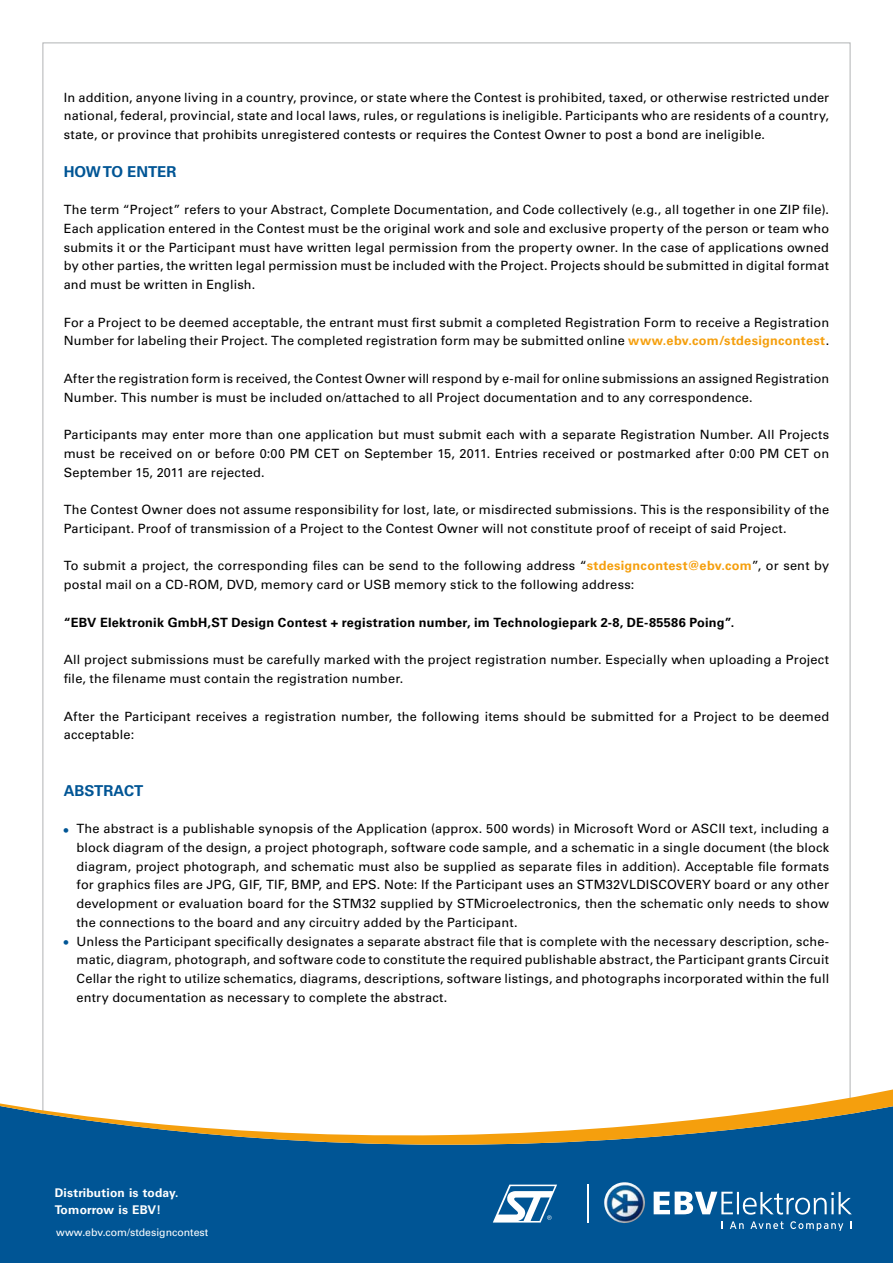
<style>
.page{position:relative;width:893px;height:1263px;background:#fff}
.page>*{position:absolute;margin:0;border:0;box-sizing:border-box;transform-origin:0 0}
.t1{font:700 15px "Univers LT Std";color:#005595}
.t2{font:12.75px/18.8px "Univers LT Std";letter-spacing:.015em;color:#000}
.t3{font:700 12.75px "Univers LT Std";letter-spacing:.02em;color:#000}
.t4{font:700 12px/16.5px "Univers LT Std";letter-spacing:.02em;color:#fff}
.t5{font:10.5px "Univers LT Std";color:#fff}
.s1{font-weight:700;color:#f59f0d}
.s2{color:#005595}
</style>
<div class="page">
<div style="left:0;top:1145px;width:893px;height:118px;background:#005595"></div>
<svg style="left:0;top:1086px;width:893px;height:59px"></svg>
<img style="left:604px;top:1182px;width:41px;height:41px">
<hr style="left:737px;top:1192px;width:2px;height:22px;background:#fff">
<svg style="left:743px;top:1192px;width:109px;height:22px;background:#3c7dae"></svg>
<svg style="left:654px;top:1191px;width:79px;height:23px"></svg>
<svg style="left:730px;top:1221px;width:14px;height:8px"></svg>
<svg style="left:750px;top:1221px;width:33px;height:8px"></svg>
<svg style="left:790px;top:1221px;width:53px;height:10px"></svg>
<hr style="left:587px;top:1184px;width:1px;height:38px;background:#fff">
<svg style="left:493px;top:1184px;width:64px;height:38px"></svg>
<p class="t2" style="left:64px;top:88px;width:767px;text-align:justify">In addition, anyone living in a country, province, or state where the Contest is prohibited, taxed, or otherwise restricted under national, federal, provincial, state and local laws, rules, or regulations is ineligible. Participants who are residents of a country, state, or province that prohibits unregistered contests or requires the Contest Owner to post a bond are ineligible.</p>
<p class="t1" style="left:64px;top:163px;width:114px">Howto Enter</p>
<p class="t2" style="left:64px;top:200px;width:767px;text-align:justify">The term “Project” refers to your Abstract, Complete Documentation, and Code collectively (e.g., all together in one ZIP file).<br>Each application entered in the Contest must be the original work and sole and exclusive property of the person or team who submits it or the Participant must have written legal permission from the property owner. In the case of applications owned by other parties, the written legal permission must be included with the Project. Projects should be submitted in digital format and must be written in English.</p>
<p class="t2" style="left:64px;top:313px;width:767px">For a Project to be deemed acceptable, the entrant must first submit a completed Registration Form to receive a Registration<br>Number for labeling their Project. The completed registration form may be submitted online <span class="s1">www.ebv.com/stdesigncontest</span>.</p>
<p class="t2" style="left:64px;top:369px;width:767px">After the registration form is received, the Contest Owner will respond by e-mail for online submissions an assigned Registration<br>Number. This number is must be included on/attached to all Project documentation and to any correspondence.</p>
<p class="t2" style="left:64px;top:425px;width:767px;text-align:justify">Participants may enter more than one application but must submit each with a separate Registration Number. All Projects must be received on or before 0:00 PM CET on September 15, 2011. Entries received or postmarked after 0:00 PM CET on September 15, 2011 are rejected.</p>
<p class="t2" style="left:64px;top:500px;width:767px">The Contest Owner does not assume responsibility for lost, late, or misdirected submissions. This is the responsibility of the<br>Participant. Proof of transmission of a Project to the Contest Owner will not constitute proof of receipt of said Project.</p>
<p class="t2" style="left:64px;top:557px;width:767px">To submit a project, the corresponding files can be send to the following address “<span class="s1">stdesigncontest@ebv.com</span>”, or sent by postal mail on a CD-ROM, DVD, memory card or USB memory stick to the following address:</p>
<p class="t3" style="left:64px;top:615px;width:672px">“EBV Elektronik GmbH,ST Design Contest + registration number, im Technologiepark 2-8, DE-85586 Poing”.</p>
<p class="t2" style="left:64px;top:650px;width:767px">All project submissions must be carefully marked with the project registration number. Especially when uploading a Project file, the filename must contain the registration number.</p>
<p class="t2" style="left:64px;top:707px;width:767px">After the Participant receives a registration number, the following items should be submitted for a Project to be deemed acceptable:</p>
<p class="t1" style="left:64px;top:781px;width:78px">Ab st ract</p>
<p class="t2" style="left:77px;top:819px;width:754px;text-align:justify;text-indent:-13px"><span class="s2">•</span> The abstract is a publishable synopsis of the Application (approx. 500 words) in Microsoft Word or ASCII text, including a block diagram of the design, a project photograph, software code sample, and a schematic in a single document (the block diagram, project photograph, and schematic must also be supplied as separate files in addition). Acceptable file formats for graphics files are JPG, GIF, TIF, BMP, and EPS. Note: If the Participant uses an STM32VLDISCOVERY board or any other development or evaluation board for the STM32 supplied by STMicroelectronics, then the schematic only needs to show the connections to the board and any circuitry added by the Participant.</p>
<p class="t2" style="left:77px;top:932px;width:754px;text-align:justify;text-indent:-13px"><span class="s2">•</span> Unless the Participant specifically designates a separate abstract file that is complete with the necessary description, sche&shy;matic, diagram, photograph, and software code to constitute the required publishable abstract, the Participant grants Circuit Cellar the right to utilize schematics, diagrams, descriptions, software listings, and photographs incorporated within the full entry documentation as necessary to complete the abstract.</p>
<p class="t4" style="left:55px;top:1185px;width:125px">Distribution is today.<br>Tomorrow is EBV!</p>
<p class="t5" style="left:56px;top:1226px;width:153px">www.ebv.com/stdesigncontest</p>
</div>
